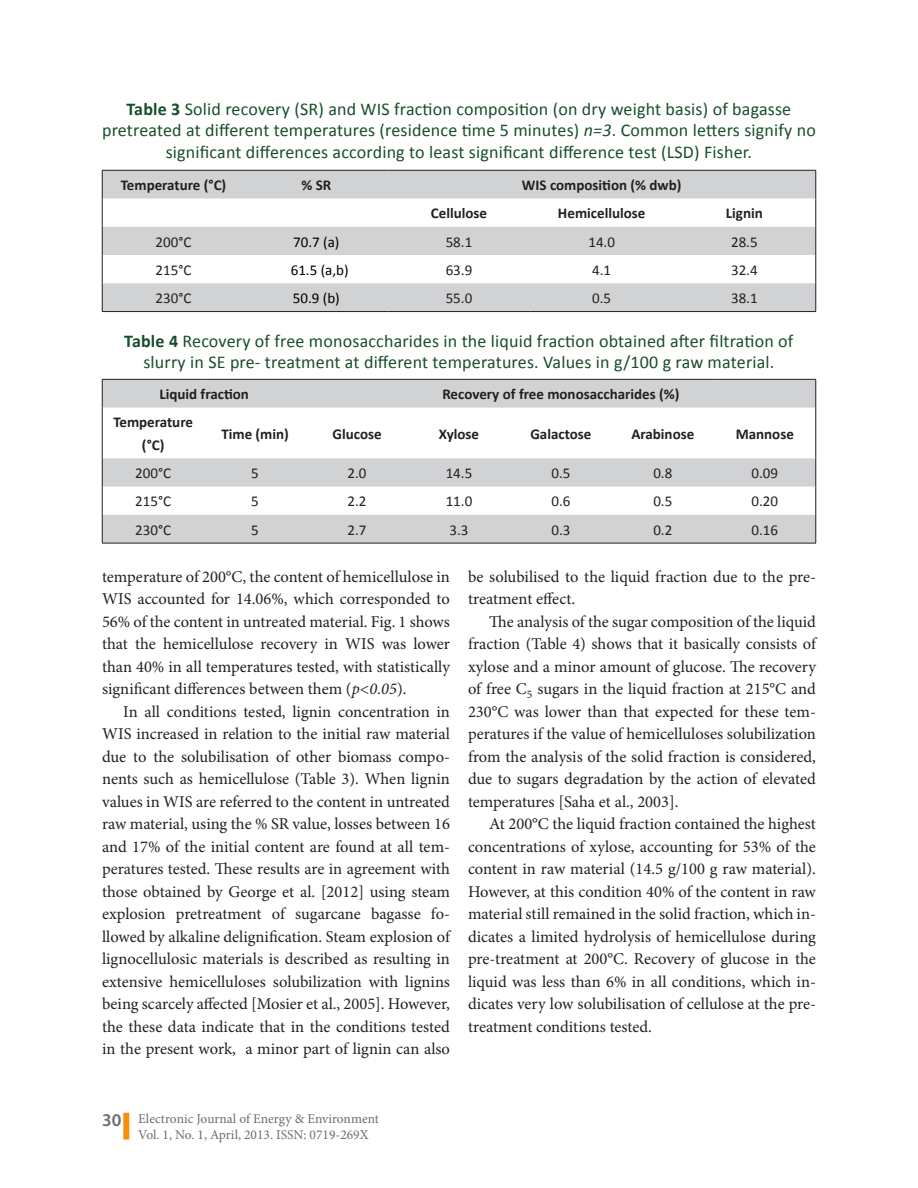
<style>
.page{position:relative;width:918px;height:1188px;background:#fff}
.page>*{position:absolute;margin:0;border:0;box-sizing:border-box;transform-origin:0 0}
.ejee-table-title{font:18px/21.6px "Calibri";letter-spacing:.01em;color:#184e2c;text-align:center}
.ejee-body{font:16.5px/22.5px "Minion Pro";color:#231f20;text-align:justify}
.t1{font:700 15px/22.5px "Calibri";color:#231f20;text-align:center}
.t2{font:15px "Calibri";color:#231f20}
.t3{font:15px "Calibri";color:#000}
.t4{font:13.5px/16.2px "Minion Pro";color:#6c6d70}
.s1{font-weight:700}
.s2{font-style:italic}
.s3{font-family:"Myriad Pro";font-weight:600;font-size:18px}
</style>
<div class="page">
<div style="left:123px;top:1113px;width:6px;height:27px;background:#f88f0b"></div>
<svg style="left:103px;top:171px;width:713px;height:140px;fill:#d1d2d4"></svg>
<hr style="left:102px;top:170px;width:143px;height:1px;background:#231f20">
<hr style="left:245px;top:170px;width:143px;height:1px;background:#231f20">
<hr style="left:388px;top:170px;width:142px;height:1px;background:#231f20">
<hr style="left:530px;top:170px;width:143px;height:1px;background:#231f20">
<hr style="left:673px;top:170px;width:143px;height:1px;background:#231f20">
<svg style="left:102px;top:170px;width:1px;height:141px"></svg>
<svg style="left:816px;top:170px;width:1px;height:141px"></svg>
<hr style="left:102px;top:311px;width:143px;height:1px;background:#231f20">
<hr style="left:245px;top:311px;width:143px;height:1px;background:#231f20">
<hr style="left:388px;top:311px;width:142px;height:1px;background:#231f20">
<hr style="left:530px;top:311px;width:143px;height:1px;background:#231f20">
<hr style="left:673px;top:311px;width:143px;height:1px;background:#231f20">
<svg style="left:103px;top:380px;width:713px;height:163px;fill:#d1d2d4"></svg>
<hr style="left:102px;top:379px;width:102px;height:1px;background:#231f20">
<svg style="left:102px;top:380px;width:1px;height:28px"></svg>
<hr style="left:204px;top:379px;width:102px;height:1px;background:#231f20">
<hr style="left:306px;top:379px;width:102px;height:1px;background:#231f20">
<hr style="left:408px;top:379px;width:102px;height:1px;background:#231f20">
<hr style="left:510px;top:379px;width:102px;height:1px;background:#231f20">
<hr style="left:612px;top:379px;width:102px;height:1px;background:#231f20">
<hr style="left:714px;top:379px;width:102px;height:1px;background:#231f20">
<svg style="left:816px;top:380px;width:1px;height:28px"></svg>
<hr style="left:102px;top:408px;width:1px;height:50px;background:#231f20">
<hr style="left:816px;top:408px;width:1px;height:50px;background:#231f20">
<svg style="left:102px;top:458px;width:1px;height:85px"></svg>
<svg style="left:816px;top:458px;width:1px;height:85px"></svg>
<hr style="left:102px;top:543px;width:102px;height:1px;background:#231f20">
<hr style="left:204px;top:543px;width:102px;height:1px;background:#231f20">
<hr style="left:306px;top:543px;width:102px;height:1px;background:#231f20">
<hr style="left:408px;top:543px;width:102px;height:1px;background:#231f20">
<hr style="left:510px;top:543px;width:102px;height:1px;background:#231f20">
<hr style="left:612px;top:543px;width:102px;height:1px;background:#231f20">
<hr style="left:714px;top:543px;width:102px;height:1px;background:#231f20">
<p class="ejee-table-title" style="left:102px;top:98px;width:715px"><span class="s1">Table 3</span> Solid recovery (SR) and WIS fraction composition (on dry weight basis) of bagasse pretreated at different temperatures (residence time 5 minutes) <span class="s2">n=3</span>. Common letters signify no significant differences according to least significant difference test (LSD) Fisher.</p>
<p class="t1" style="left:121px;top:174px;width:107px">Temperature (°C)</p>
<p class="t1" style="left:301px;top:174px;width:31px">% SR</p>
<p class="t1" style="left:522px;top:174px;width:161px">WIS composition (% dwb)</p>
<p class="t1" style="left:431px;top:202px;width:58px">Cellulose</p>
<p class="t1" style="left:558px;top:202px;width:89px">Hemicellulose</p>
<p class="t1" style="left:726px;top:202px;width:38px">Lignin</p>
<p class="t2" style="left:156px;top:232px;width:37px">200°C</p>
<p class="t3" style="left:293px;top:232px;width:48px">70.7 (a)</p>
<p class="t2" style="left:446px;top:232px;width:28px">58.1</p>
<p class="t2" style="left:588px;top:232px;width:28px">14.0</p>
<p class="t2" style="left:731px;top:232px;width:28px">28.5</p>
<p class="t2" style="left:156px;top:260px;width:37px">215°C</p>
<p class="t3" style="left:291px;top:260px;width:59px">61.5 (a,b)</p>
<p class="t2" style="left:446px;top:260px;width:28px">63.9</p>
<p class="t2" style="left:592px;top:260px;width:20px">4.1</p>
<p class="t2" style="left:731px;top:260px;width:28px">32.4</p>
<p class="t2" style="left:156px;top:289px;width:37px">230°C</p>
<p class="t3" style="left:293px;top:289px;width:48px">50.9 (b)</p>
<p class="t2" style="left:446px;top:289px;width:28px">55.0</p>
<p class="t2" style="left:592px;top:289px;width:20px">0.5</p>
<p class="t2" style="left:731px;top:289px;width:28px">38.1</p>
<p class="ejee-table-title" style="left:124px;top:330px;width:671px"><span class="s1">Table 4</span> Recovery of free monosaccharides in the liquid fraction obtained after filtration of slurry in SE pre- treatment at different temperatures. Values in g/100 g raw material.</p>
<p class="t1" style="left:159px;top:383px;width:91px">Liquid fraction</p>
<p class="t1" style="left:442px;top:383px;width:239px">Recovery of free monosaccharides (%)</p>
<p class="t1" style="left:113px;top:411px;width:81px">Temperature (°C)</p>
<p class="t1" style="left:221px;top:422px;width:69px">Time (min)</p>
<p class="t1" style="left:333px;top:422px;width:51px">Glucose</p>
<p class="t1" style="left:439px;top:422px;width:42px">Xylose</p>
<p class="t1" style="left:530px;top:422px;width:62px">Galactose</p>
<p class="t1" style="left:631px;top:422px;width:64px">Arabinose</p>
<p class="t1" style="left:736px;top:422px;width:60px">Mannose</p>
<p class="t2" style="left:135px;top:464px;width:37px">200°C</p>
<p class="t2" style="left:251px;top:464px;width:9px">5</p>
<p class="t2" style="left:348px;top:464px;width:20px">2.0</p>
<p class="t2" style="left:446px;top:464px;width:28px">14.5</p>
<p class="t2" style="left:551px;top:464px;width:20px">0.5</p>
<p class="t2" style="left:653px;top:464px;width:20px">0.8</p>
<p class="t2" style="left:752px;top:464px;width:28px">0.09</p>
<p class="t2" style="left:135px;top:492px;width:37px">215°C</p>
<p class="t2" style="left:251px;top:492px;width:9px">5</p>
<p class="t2" style="left:348px;top:492px;width:20px">2.2</p>
<p class="t2" style="left:446px;top:492px;width:28px">11.0</p>
<p class="t2" style="left:551px;top:492px;width:20px">0.6</p>
<p class="t2" style="left:653px;top:492px;width:20px">0.5</p>
<p class="t2" style="left:752px;top:492px;width:28px">0.20</p>
<p class="t2" style="left:135px;top:520px;width:37px">230°C</p>
<p class="t2" style="left:251px;top:520px;width:9px">5</p>
<p class="t2" style="left:348px;top:520px;width:20px">2.7</p>
<p class="t2" style="left:450px;top:520px;width:20px">3.3</p>
<p class="t2" style="left:551px;top:520px;width:20px">0.3</p>
<p class="t2" style="left:653px;top:520px;width:20px">0.2</p>
<p class="t2" style="left:752px;top:520px;width:28px">0.16</p>
<p class="ejee-body" style="left:102px;top:565px;width:349px">temperature of 200°C, the content of hemicellulose in WIS accounted for 14.06%, which corresponded to 56% of the content in untreated material. Fig. 1 shows that the hemicellulose recovery in WIS was lower than 40% in all temperatures tested, with statistically significant differences between them (<span class="s2">p&lt;0.05</span>).</p>
<p class="ejee-body" style="left:102px;top:700px;width:350px;text-indent:21px">In all conditions tested, lignin concentration in WIS increased in relation to the initial raw material due to the solubilisation of other biomass compo&shy;nents such as hemicellulose (Table 3). When lignin values in WIS are referred to the content in untreated raw material, using the % SR value, losses between 16 and 17% of the initial content are found at all tem&shy;peratures tested. These results are in agreement with those obtained by George et al. [2012] using steam explosion pretreatment of sugarcane bagasse fo&shy;llowed by alkaline delignification. Steam explosion of lignocellulosic materials is described as resulting in extensive hemicelluloses solubilization with lignins being scarcely affected [Mosier et al., 2005]. However, the these data indicate that in the conditions tested in the present work, a minor part of lignin can also</p>
<p class="ejee-body" style="left:468px;top:565px;width:349px">be solubilised to the liquid fraction due to the pre&shy;treatment effect.</p>
<p class="ejee-body" style="left:468px;top:610px;width:349px;text-indent:21px">The analysis of the sugar composition of the liquid fraction (Table 4) shows that it basically consists of xylose and a minor amount of glucose. The recovery of free C<sub>5</sub> sugars in the liquid fraction at 215°C and 230°C was lower than that expected for these tem&shy;peratures if the value of hemicelluloses solubilization from the analysis of the solid fraction is considered, due to sugars degradation by the action of elevated temperatures [Saha et al., 2003].</p>
<p class="ejee-body" style="left:468px;top:813px;width:350px;text-indent:21px">At 200°C the liquid fraction contained the highest concentrations of xylose, accounting for 53% of the content in raw material (14.5 g/100 g raw material).<br>However, at this condition 40% of the content in raw material still remained in the solid fraction, which in&shy;dicates a limited hydrolysis of hemicellulose during pre-treatment at 200°C. Recovery of glucose in the liquid was less than 6% in all conditions, which in&shy;dicates very low solubilisation of cellulose at the pre&shy;treatment conditions tested.</p>
<p class="t4" style="left:138px;top:1110px;width:242px;text-indent:-36px"><span class="s3">30</span> Electronic Journal of Energy &amp; Environment<br>Vol. 1, No. 1, April, 2013. ISSN: 0719-269X</p>
</div>
